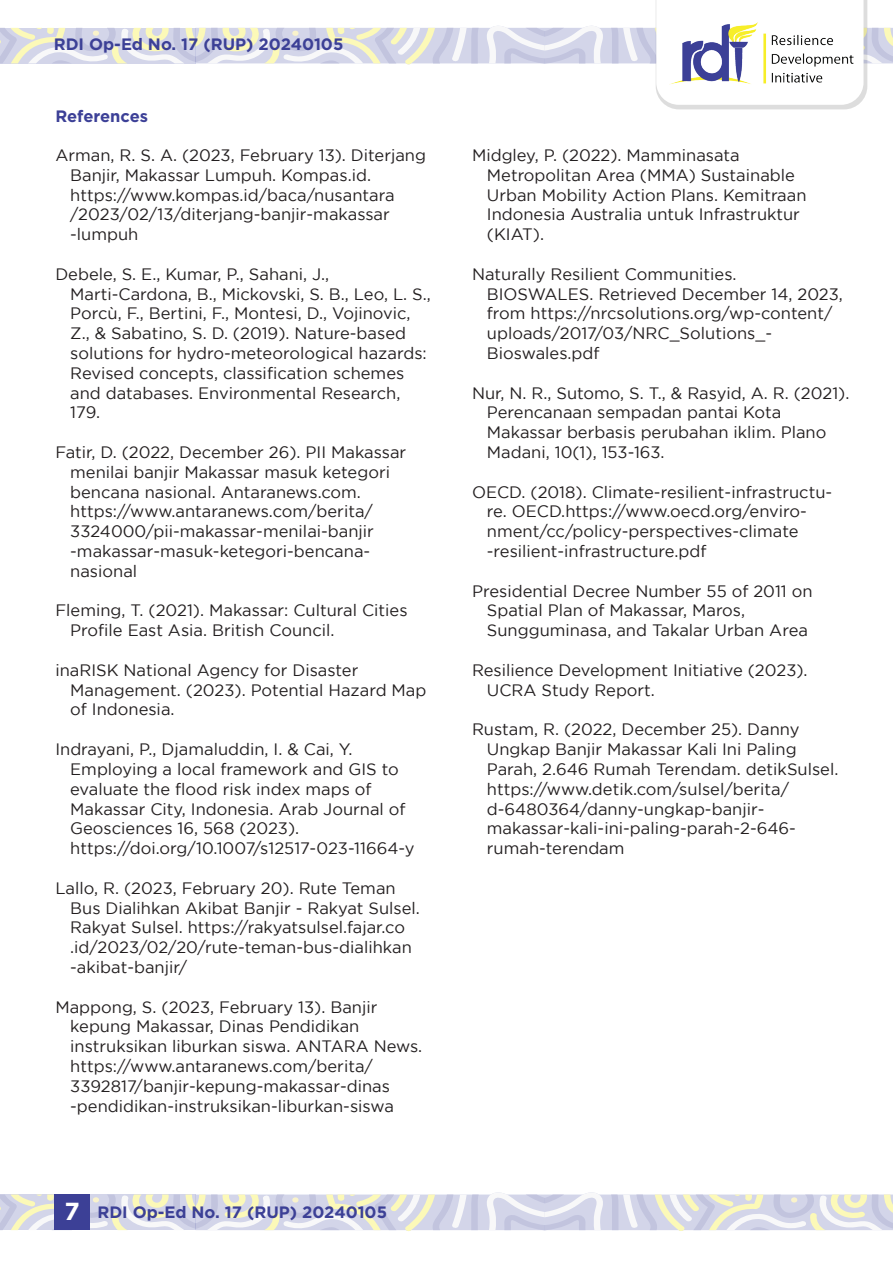
<style>
.page{position:relative;width:893px;height:1263px;background:#fff}
.page>*{position:absolute;margin:0;border:0;box-sizing:border-box;transform-origin:0 0}
.t1{font:700 24.6px "Gotham";color:#fff}
.t2{font:16.5px/19.8px "Gotham";color:#231f20}
.t3{font:700 16.5px "Gotham";color:#3c4096}
.t4{font:700 16.5px "Gotham";color:#3c4097}
</style>
<div class="page">
<svg style="left:0;top:1192px;width:893px;height:39px"></svg>
<svg style="left:0;top:0;width:893px;height:109px"></svg>
<img style="left:670px;top:22px;width:183px;height:63px">
<div style="left:54px;top:1194px;width:36px;height:36px;background:#3c4096"></div>
<p class="t3" style="left:54px;top:35px;width:291px">RDI Op-Ed No. 17 (RUP) 20240105</p>
<p class="t4" style="left:55px;top:107px;width:94px">References</p>
<p class="t2" style="left:70px;top:145px;width:357px;text-indent:-15px">Arman, R. S. A. (2023, February 13). Diterjang Banjir, Makassar Lumpuh. Kompas.id. https://www.kompas.id/baca/nusantara /2023/02/13/diterjang-banjir-makassar -lumpuh</p>
<p class="t2" style="left:70px;top:264px;width:362px;text-indent:-15px">Debele, S. E., Kumar, P., Sahani, J., Marti-Cardona, B., Mickovski, S. B., Leo, L. S., Porcù, F., Bertini, F., Montesi, D., Vojinovic, Z., &amp; Sabatino, S. D. (2019). Nature-based solutions for hydro-meteorological hazards:<br>Revised concepts, classification schemes and databases. Environmental Research, 179.</p>
<p class="t2" style="left:70px;top:442px;width:338px;text-indent:-15px">Fatir, D. (2022, December 26). PII Makassar menilai banjir Makassar masuk ketegori bencana nasional. Antaranews.com. https://www.antaranews.com/berita/ 3324000/pii-makassar-menilai-banjir -makassar-masuk-ketegori-bencana&shy;nasional</p>
<p class="t2" style="left:70px;top:600px;width:339px;text-indent:-15px">Fleming, T. (2021). Makassar: Cultural Cities<br>Profile East Asia. British Council.</p>
<p class="t2" style="left:70px;top:660px;width:358px;text-indent:-15px">inaRISK National Agency for Disaster<br>Management. (2023). Potential Hazard Map of Indonesia.</p>
<p class="t2" style="left:70px;top:739px;width:346px;text-indent:-15px">Indrayani, P., Djamaluddin, I. &amp; Cai, Y.<br>Employing a local framework and GIS to evaluate the flood risk index maps of Makassar City, Indonesia. Arab Journal of Geosciences 16, 568 (2023). https://doi.org/10.1007/s12517-023-11664-y</p>
<p class="t2" style="left:70px;top:878px;width:351px;text-indent:-15px">Lallo, R. (2023, February 20). Rute Teman Bus Dialihkan Akibat Banjir - Rakyat Sulsel.<br>Rakyat Sulsel. https://rakyatsulsel.fajar.co .id/2023/02/20/rute-teman-bus-dialihkan -akibat-banjir/</p>
<p class="t2" style="left:70px;top:996px;width:354px;text-indent:-15px">Mappong, S. (2023, February 13). Banjir kepung Makassar, Dinas Pendidikan instruksikan liburkan siswa. ANTARA News. https://www.antaranews.com/berita/ 3392817/banjir-kepung-makassar-dinas -pendidikan-instruksikan-liburkan-siswa</p>
<h1 class="t1" style="left:64px;top:1197px;width:17px">7</h1>
<p class="t3" style="left:97px;top:1203px;width:291px">RDI Op-Ed No. 17 (RUP) 20240105</p>
<p class="t2" style="left:487px;top:145px;width:321px;text-indent:-15px">Midgley, P. (2022). Mamminasata<br>Metropolitan Area (MMA) Sustainable<br>Urban Mobility Action Plans. Kemitraan<br>Indonesia Australia untuk Infrastruktur (KIAT).</p>
<p class="t2" style="left:487px;top:264px;width:358px;text-indent:-15px">Naturally Resilient Communities.<br>BIOSWALES. Retrieved December 14, 2023, from https://nrcsolutions.org/wp-content/ uploads/2017/03/NRC_Solutions_- Bioswales.pdf</p>
<p class="t2" style="left:487px;top:383px;width:364px;text-indent:-15px">Nur, N. R., Sutomo, S. T., &amp; Rasyid, A. R. (2021).<br>Perencanaan sempadan pantai Kota Makassar berbasis perubahan iklim. Plano Madani, 10(1), 153-163.</p>
<p class="t2" style="left:487px;top:482px;width:347px;text-indent:-15px">OECD. (2018). Climate-resilient-infrastructu&shy;re. OECD.https://www.oecd.org/enviro&shy;nment/cc/policy-perspectives-climate -resilient-infrastructure.pdf</p>
<p class="t2" style="left:487px;top:581px;width:327px;text-indent:-15px">Presidential Decree Number 55 of 2011 on<br>Spatial Plan of Makassar, Maros,<br>Sungguminasa, and Takalar Urban Area</p>
<p class="t2" style="left:487px;top:660px;width:322px;text-indent:-15px">Resilience Development Initiative (2023).<br>UCRA Study Report.</p>
<p class="t2" style="left:487px;top:719px;width:353px;text-indent:-15px">Rustam, R. (2022, December 25). Danny Ungkap Banjir Makassar Kali Ini Paling Parah, 2.646 Rumah Terendam. detikSulsel. https://www.detik.com/sulsel/berita/ d-6480364/danny-ungkap-banjir&shy;makassar-kali-ini-paling-parah-2-646- rumah-terendam</p>
</div>
